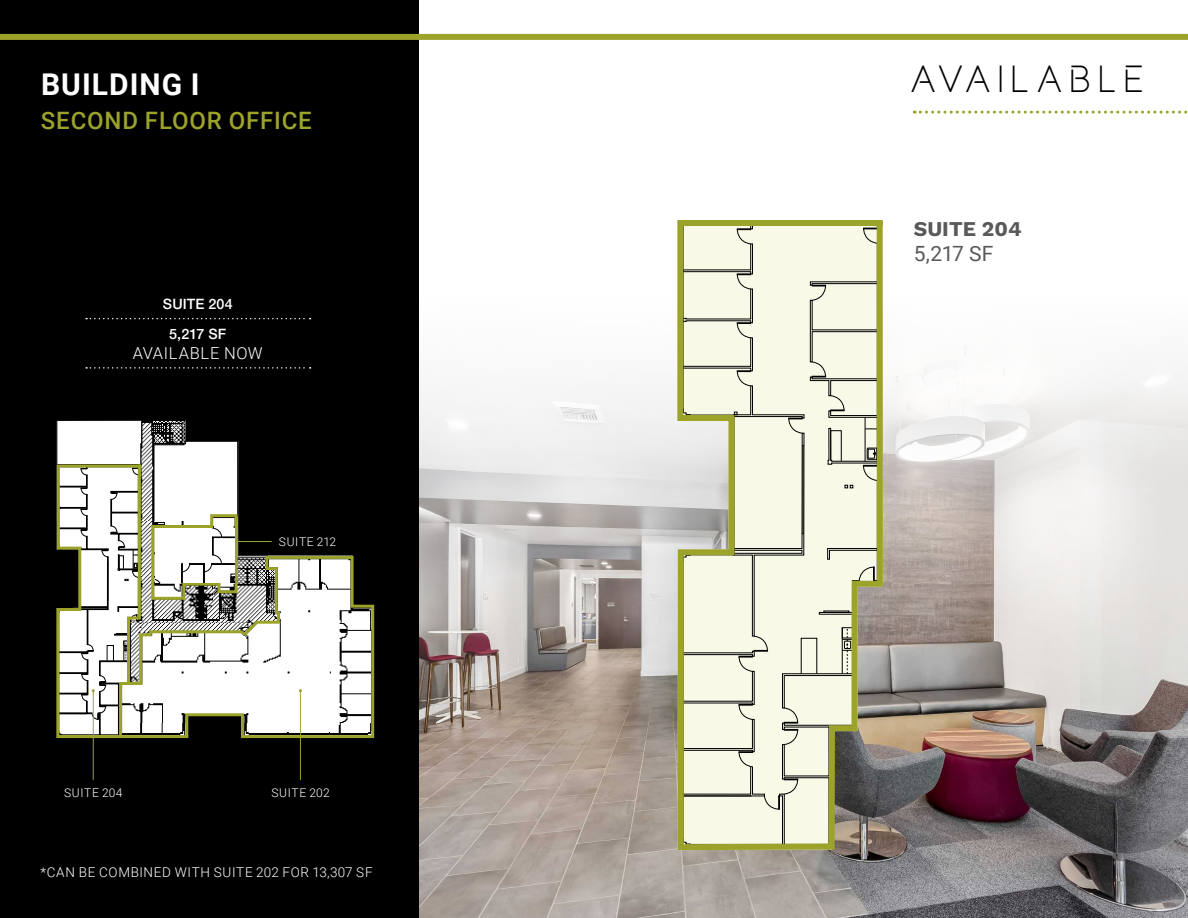
<style>
.page{position:relative;width:1188px;height:918px;background:#fff}
.page>*{position:absolute;margin:0;border:0;box-sizing:border-box;transform-origin:0 0}
.t1{font:36px "Basicaline";letter-spacing:.23em;color:#000}
.t2{font:700 30px "Roboto";letter-spacing:.035em;color:#fff}
.t3{font:500 24px "Roboto";letter-spacing:.035em;color:#9ca32a}
.t4{font:700 21px "Work Sans";color:#58595b}
.t5{font:21px "Roboto";color:#58595b}
.t6{font:300 16.5px "Roboto";letter-spacing:.04em;color:#fff}
.t7{font:500 14.4px/30.2px "Helvetica Neue LT Std";letter-spacing:.01em;color:#fff;text-align:center}
.t8{font:300 13.5px "Roboto";letter-spacing:.045em;color:#fff}
.t9{font:300 12px "Roboto";letter-spacing:.05em;color:#fff}
</style>
<div class="page">
<img style="left:418px;top:299px;width:770px;height:619px">
<div style="left:0;top:0;width:418px;height:918px;background:#000"></div>
<div style="left:0;top:34px;width:1188px;height:6px;background:#9ca32a"></div>
<svg style="left:914px;top:111px;width:274px;height:3px"></svg>
<svg style="left:86px;top:318px;width:225px;height:1px"></svg>
<svg style="left:86px;top:367px;width:225px;height:2px"></svg>
<svg style="left:674px;top:33px;width:215px;height:885px"></svg>
<img style="left:144px;top:420px;width:42px;height:101px">
<hr style="left:188px;top:541px;width:84px;height:1px;background:#9ca32a">
<svg style="left:144px;top:554px;width:231px;height:185px;background:#cbccc5"></svg>
<hr style="left:300px;top:691px;width:1px;height:89px;background:#9ca32a">
<hr style="left:93px;top:691px;width:1px;height:89px;background:#9ca32a">
<svg style="left:56px;top:420px;width:88px;height:320px;background:#cdcec3"></svg>
<svg style="left:150px;top:441px;width:89px;height:160px;background:#dcddd4"></svg>
<h2 class="t2" style="left:41px;top:63px;width:160px">BUILDING I</h2>
<h3 class="t3" style="left:41px;top:104px;width:272px">SECOND FLOOR OFFICE</h3>
<p class="t7" style="left:163px;top:289px;width:71px">SUITE 204<br>5,217 SF</p>
<p class="t6" style="left:133px;top:341px;width:131px">AVAILABLE NOW</p>
<p class="t9" style="left:279px;top:533px;width:59px">SUITE 212</p>
<p class="t9" style="left:64px;top:784px;width:60px">SUITE 204</p>
<p class="t9" style="left:271px;top:784px;width:60px">SUITE 202</p>
<p class="t8" style="left:40px;top:863px;width:334px">*CAN BE COMBINED WITH SUITE 202 FOR 13,307 SF</p>
<h1 class="t1" style="left:911px;top:55px;width:234px">AVAILABLE</h1>
<h3 class="t4" style="left:914px;top:213px;width:109px">SUITE 204</h3>
<h3 class="t5" style="left:914px;top:239px;width:81px">5,217 SF</h3>
</div>
